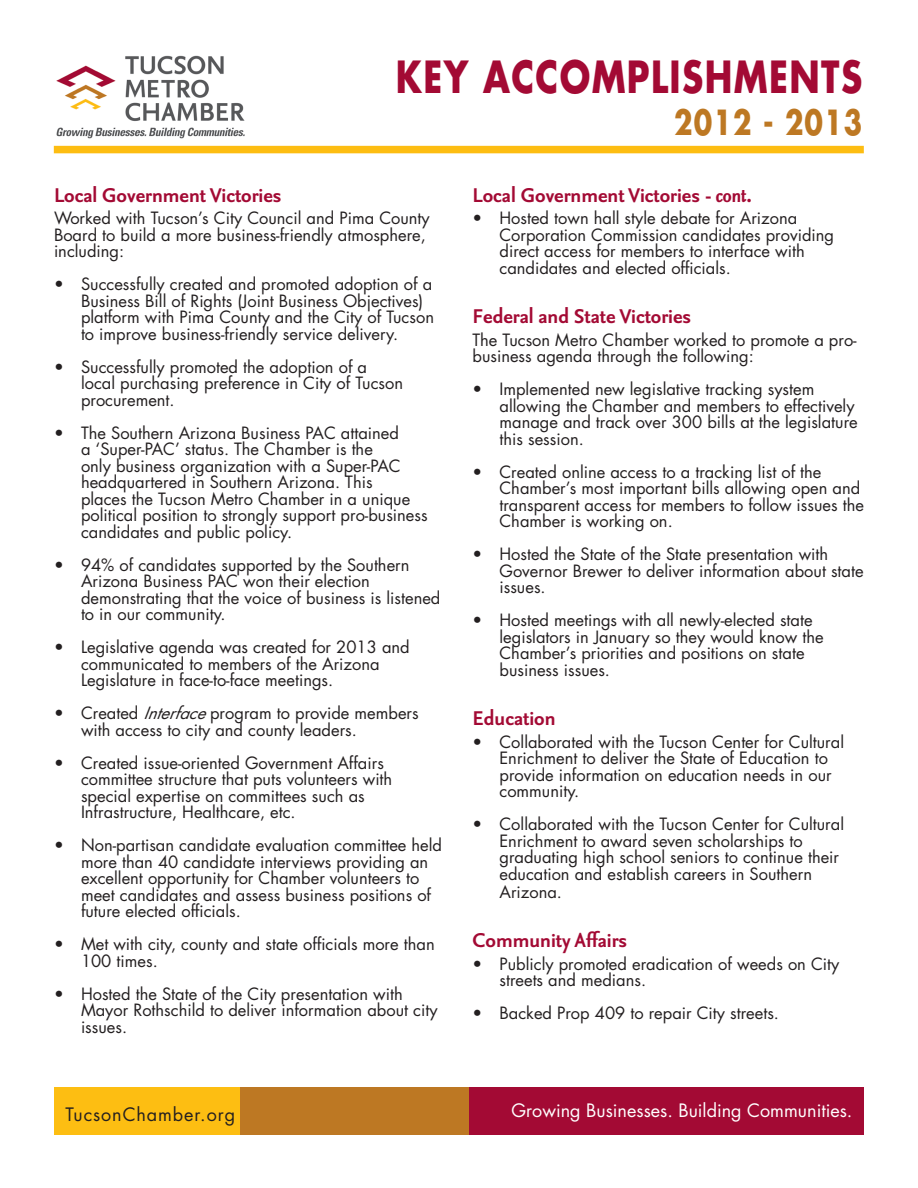
<style>
.page{position:relative;width:918px;height:1188px;background:#fff}
.page>*{position:absolute;margin:0;border:0;box-sizing:border-box;transform-origin:0 0}
.t1{font:700 43.2px "Futura Std";letter-spacing:.04em;color:#a30a34;scale:.8 1}
.t2{font:700 33.75px "Futura Std";letter-spacing:.04em;color:#bd7823;scale:.8 1}
.t3{font:700 24px "Seria Sans OT";color:#a30a34}
.t4{font:18px "Futura Std";color:#fff}
.t5{font:18px "Futura Std";letter-spacing:.05em;color:#231f20}
.t6{font:16.5px/16.5px "Futura Std";color:#231f20}
.s1{font-style:italic}
</style>
<div class="page">
<div style="left:54px;top:146px;width:810px;height:7px;background:#fdbd12"></div>
<img style="left:56px;top:55px;width:189px;height:84px">
<div style="left:399px;top:1087px;width:465px;height:47px;background:#a30a34"></div>
<div style="left:151px;top:1087px;width:318px;height:48px;background:#bd7823"></div>
<div style="left:54px;top:1087px;width:186px;height:48px;background:#fdbe12"></div>
<p class="t1" style="left:396px;top:48px;width:584px">KEY ACCOMPLISHMENTS</p>
<p class="t2" style="left:674px;top:99px;width:237px">2012 - 2013</p>
<p class="t3" style="left:54px;top:183px;width:229px">Local Government Victories</p>
<p class="t6" style="left:54px;top:210px;width:377px">Worked with Tucson’s City Council and Pima County<br>Board to build a more business-friendly atmosphere, including:</p>
<p class="t6" style="left:81px;top:276px;width:355px;text-indent:-27px">• Successfully created and promoted adoption of a Business Bill of Rights (Joint Business Objectives) platform with Pima County and the City of Tucson to improve business-friendly service delivery.</p>
<p class="t6" style="left:81px;top:358px;width:324px;text-indent:-27px">• Successfully promoted the adoption of a local purchasing preference in City of Tucson procurement.</p>
<p class="t6" style="left:81px;top:424px;width:348px;text-indent:-27px">• The Southern Arizona Business PAC attained<br>a ‘Super-PAC’ status. The Chamber is the<br>only business organization with a Super-PAC headquartered in Southern Arizona. This<br>places the Tucson Metro Chamber in a unique political position to strongly support pro-business candidates and public policy.</p>
<p class="t6" style="left:81px;top:556px;width:361px;text-indent:-27px">• 94% of candidates supported by the Southern Arizona Business PAC won their election demonstrating that the voice of business is listened to in our community.</p>
<p class="t6" style="left:81px;top:639px;width:330px;text-indent:-27px">• Legislative agenda was created for 2013 and communicated to members of the Arizona<br>Legislature in face-to-face meetings.</p>
<p class="t6" style="left:81px;top:705px;width:339px;text-indent:-27px">• Created <span class="s1">Interface</span>program to provide members with access to city and county leaders.</p>
<p class="t6" style="left:81px;top:754px;width:313px;text-indent:-27px">• Created issue-oriented Government Affairs committee structure that puts volunteers with special expertise on committees such as Infrastructure, Healthcare, etc.</p>
<p class="t6" style="left:81px;top:837px;width:363px;text-indent:-27px">• Non-partisan candidate evaluation committee held more than 40 candidate interviews providing an excellent opportunity for Chamber volunteers to meet candidates and assess business positions of future elected officials.</p>
<p class="t6" style="left:81px;top:936px;width:355px;text-indent:-27px">• Met with city, county and state officials more than<br>100 times.</p>
<p class="t6" style="left:81px;top:985px;width:358px;text-indent:-27px">• Hosted the State of the City presentation with<br>Mayor Rothschild to deliver information about city issues.</p>
<p class="t3" style="left:472px;top:183px;width:281px">Local Government Victories <span class="s1">- cont.</span></p>
<p class="t6" style="left:500px;top:210px;width:336px;text-indent:-27px">• Hosted town hall style debate for Arizona Corporation Commission candidates providing direct access for members to interface with candidates and elected officials.</p>
<p class="t3" style="left:472px;top:304px;width:220px">Federal and State Victories</p>
<p class="t6" style="left:472px;top:331px;width:386px">The Tucson Metro Chamber worked to promote a pro&shy;business agenda through the following:</p>
<p class="t6" style="left:500px;top:381px;width:360px;text-indent:-27px">• Implemented new legislative tracking system allowing the Chamber and members to effectively manage and track over 300 bills at the legislature this session.</p>
<p class="t6" style="left:500px;top:463px;width:366px;text-indent:-27px">• Created online access to a tracking list of the Chamber’s most important bills allowing open and transparent access for members to follow issues the Chamber is working on.</p>
<p class="t6" style="left:500px;top:546px;width:366px;text-indent:-27px">• Hosted the State of the State presentation with<br>Governor Brewer to deliver information about state issues.</p>
<p class="t6" style="left:500px;top:612px;width:326px;text-indent:-27px">• Hosted meetings with all newly-elected state legislators in January so they would know the Chamber’s priorities and positions on state business issues.</p>
<p class="t3" style="left:472px;top:706px;width:85px">Education</p>
<p class="t6" style="left:500px;top:733px;width:346px;text-indent:-27px">• Collaborated with the Tucson Center for Cultural Enrichment to deliver the State of Education to provide information on education needs in our community.</p>
<p class="t6" style="left:500px;top:816px;width:346px;text-indent:-27px">• Collaborated with the Tucson Center for Cultural Enrichment to award seven scholarships to graduating high school seniors to continue their education and establish careers in Southern</p>
<p class="t6" style="left:500px;top:883px;width:64px">Arizona.</p>
<p class="t3" style="left:472px;top:928px;width:156px">Community Affairs</p>
<p class="t6" style="left:500px;top:955px;width:341px;text-indent:-27px">• Publicly promoted eradication of weeds on City streets and medians.</p>
<p class="t6" style="left:472px;top:1005px;width:308px">• Backed Prop 409 to repair City streets.</p>
<p class="t5" style="left:65px;top:1103px;width:171px">TucsonChamber.org</p>
<p class="t4" style="left:512px;top:1099px;width:342px">Growing Businesses. Building Communities.</p>
</div>
